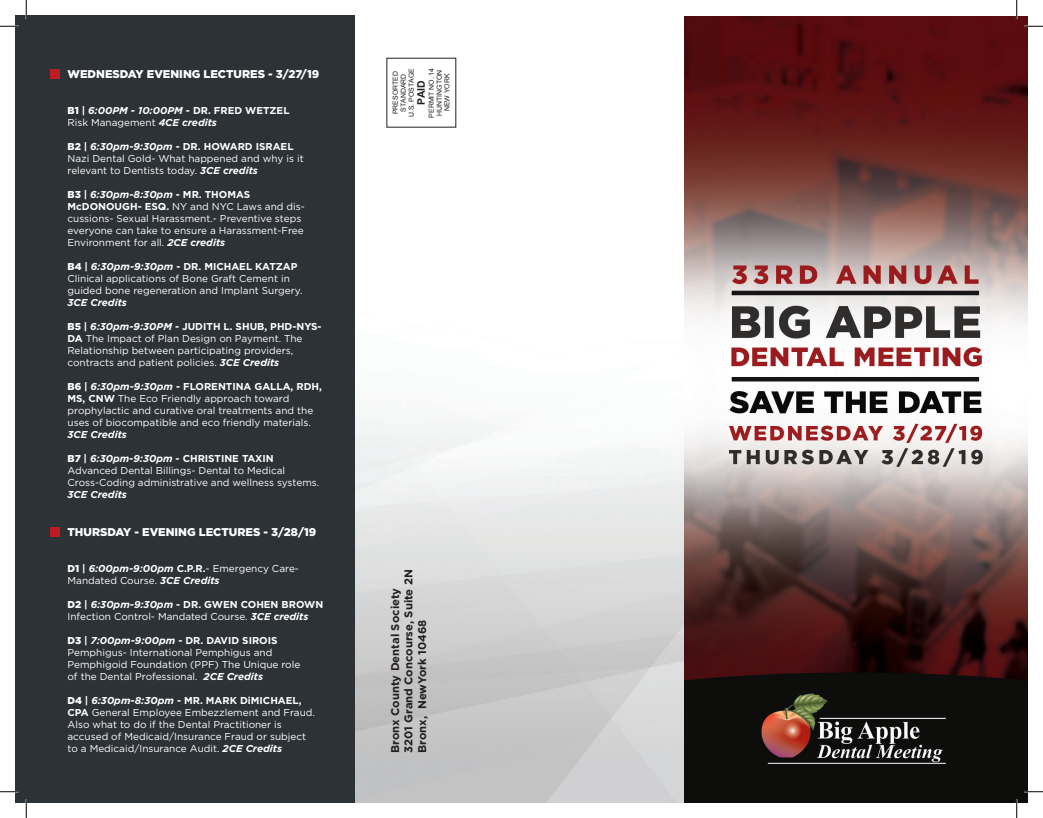
<style>
.page{position:relative;width:1043px;height:818px;background:#fff}
.page>*{position:absolute;margin:0;border:0;box-sizing:border-box;transform-origin:0 0}
.t1{font:700 11.25px "Gotham";color:#231f20}
.t2{font:900 11.25px "Gotham";color:#fff}
.t3{font:700 10.38px "Arial";color:#231f20}
.t4{font:10px/12px "Gotham";color:#fff}
.t5{font:700 10px "Gotham";color:#fff}
.t6{font:italic 700 10px "Gotham";color:#fff}
.t7{font:6.88px/8px "Arial";color:#231f20;text-align:center}
.s1{font-weight:900}
.s2{font-style:italic}
.s3{font-weight:700;font-style:italic}
.s4{font-weight:700}
</style>
<div class="page">
<img style="left:354px;top:105px;width:330px;height:697px">
<img style="left:684px;top:17px;width:344px;height:785px">
<div style="left:15px;top:15px;width:339px;height:787px;background:#2d3237"></div>
<div style="left:50px;top:69px;width:10px;height:10px;background:#bb1d22"></div>
<div style="left:50px;top:526px;width:10px;height:10px;background:#bb1d22"></div>
<div style="left:387px;top:58px;width:69px;height:69px;background:#fff"></div>
<svg style="left:0;top:25px;width:19px;height:2px"></svg>
<svg style="left:1024px;top:25px;width:18px;height:2px"></svg>
<svg style="left:0;top:791px;width:19px;height:1px"></svg>
<svg style="left:1024px;top:790px;width:18px;height:2px"></svg>
<svg style="left:25px;top:0;width:2px;height:19px"></svg>
<svg style="left:25px;top:799px;width:2px;height:19px"></svg>
<svg style="left:1015px;top:0;width:2px;height:19px"></svg>
<svg style="left:1015px;top:799px;width:2px;height:19px"></svg>
<p class="t2" style="left:68px;top:66px;width:253px">WEDNESDAY EVENING LECTURES - 3/27/19</p>
<p class="t5" style="left:68px;top:104px;width:223px"><span class="s1">B1</span> | <span class="s2">6:00PM - 10:00PM</span> - DR. FRED WETZEL</p>
<p class="t4" style="left:68px;top:116px;width:151px">Risk Management <span class="s3">4CE credits</span></p>
<p class="t5" style="left:68px;top:140px;width:227px"><span class="s1">B2</span> | <span class="s2">6:30pm-9:30pm</span> - DR. HOWARD ISRAEL</p>
<p class="t4" style="left:68px;top:152px;width:238px">Nazi Dental Gold- What happened and why is it relevant to Dentists today. <span class="s3">3CE credits</span></p>
<p class="t4" style="left:68px;top:188px;width:239px"><span class="s1">B3</span> <span class="s4">|</span> <span class="s3">6:30pm-8:30pm</span> <span class="s4">- MR. THOMAS McDONOUGH- ESQ.</span> NY and NYC Laws and dis&shy;cussions- Sexual Harassment.- Preventive steps everyone can take to ensure a Harassment-Free Environment for all. <span class="s3">2CE credits</span></p>
<p class="t5" style="left:68px;top:260px;width:231px"><span class="s1">B4</span> | <span class="s2">6:30pm-9:30pm</span> - DR. MICHAEL KATZAP</p>
<p class="t4" style="left:68px;top:272px;width:236px">Clinical applications of Bone Graft Cement in guided bone regeneration and Implant Surgery.</p>
<p class="t6" style="left:68px;top:296px;width:61px">3CE Credits</p>
<p class="t4" style="left:68px;top:320px;width:256px"><span class="s1">B5</span> <span class="s4">|</span> <span class="s3">6:30pm-9:30PM</span> <span class="s4">- JUDITH L. SHUB, PHD-NYS-DA</span> The Impact of Plan Design on Payment. The Relationship between participating providers, contracts and patient policies. <span class="s3">3CE Credits</span></p>
<p class="t4" style="left:68px;top:380px;width:256px"><span class="s1">B6</span> <span class="s4">|</span> <span class="s3">6:30pm-9:30pm</span> <span class="s4">- FLORENTINA GALLA, RDH, MS, CNW</span> The Eco Friendly approach toward prophylactic and curative oral treatments and the uses of biocompatible and eco friendly materials.</p>
<p class="t6" style="left:68px;top:428px;width:61px">3CE Credits</p>
<p class="t5" style="left:68px;top:452px;width:208px"><span class="s1">B7</span> | <span class="s2">6:30pm-9:30pm</span> - CHRISTINE TAXIN</p>
<p class="t4" style="left:68px;top:464px;width:253px">Advanced Dental Billings- Dental to Medical<br>Cross-Coding administrative and wellness systems.</p>
<p class="t6" style="left:68px;top:488px;width:61px">3CE Credits</p>
<p class="t2" style="left:68px;top:524px;width:250px">THURSDAY - EVENING LECTURES - 3/28/19</p>
<p class="t4" style="left:68px;top:561px;width:233px"><span class="s1">D1</span> <span class="s4">|</span> <span class="s3">6:00pm-9:00pm</span> <span class="s4">C.P.R.</span>- Emergency Care-<br>Mandated Course. <span class="s3">3CE Credits</span></p>
<p class="t4" style="left:68px;top:597px;width:257px"><span class="s1">D2</span> <span class="s4">|</span> <span class="s3">6:30pm-9:30pm</span> <span class="s4">- DR. GWEN COHEN BROWN<br></span>Infection Control- Mandated Course. <span class="s3">3CE credits</span></p>
<p class="t5" style="left:68px;top:633px;width:211px"><span class="s1">D3</span> | <span class="s2">7:00pm-9:00pm</span> - DR. DAVID SIROIS</p>
<p class="t4" style="left:68px;top:645px;width:234px">Pemphigus- International Pemphigus and<br>Pemphigoid Foundation (PPF) The Unique role of the Dental Professional. <span class="s3">2CE Credits</span></p>
<p class="t4" style="left:68px;top:693px;width:249px"><span class="s1">D4</span> <span class="s4">|</span> <span class="s3">6:30pm-8:30pm</span> <span class="s4">- MR. MARK DiMICHAEL, CPA</span> General Employee Embezzlement and Fraud.<br>Also what to do if the Dental Practitioner is accused of Medicaid/Insurance Fraud or subject to a Medicaid/Insurance Audit. <span class="s3">2CE Credits</span></p>
<p class="t7" style="left:427px;top:118px;width:51px;rotate:-90deg">PERMIT NO. 14<br>HUNTINGTON<br>NEW YORK</p>
<p class="t7" style="left:391px;top:117px;width:50px;rotate:-90deg">PRESORTED<br>STANDARD<br>U.S. POSTAGE</p>
<p class="t3" style="left:414px;top:105px;width:26px;rotate:-90deg">PAID</p>
<p class="t1" style="left:401px;top:753px;width:185px;rotate:-90deg">3201 Grand Concourse, Suite 2N</p>
<p class="t1" style="left:387px;top:753px;width:167px;rotate:-90deg">Bronx County Dental Society</p>
<p class="t1" style="left:414px;top:753px;width:135px;rotate:-90deg">Bronx, NewYork 10468</p>
</div>
